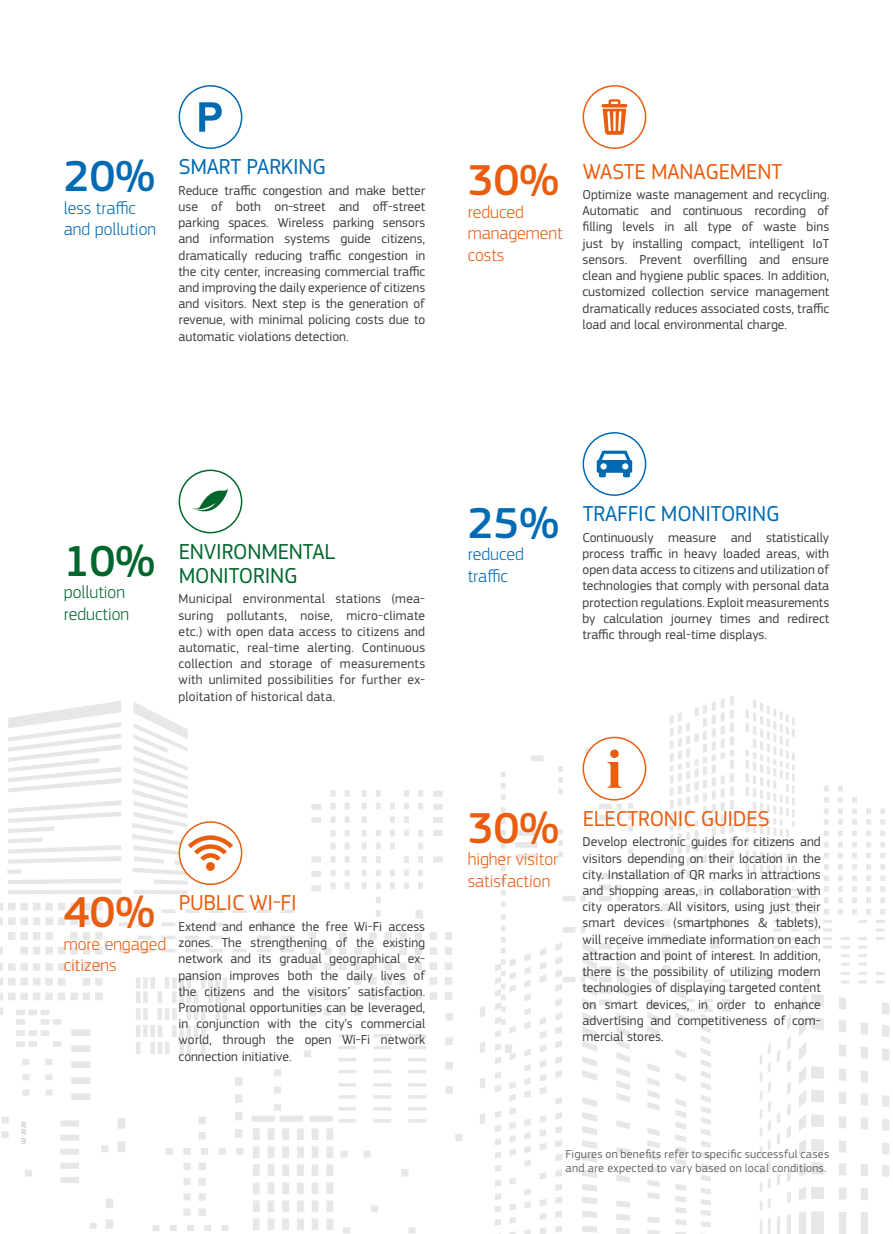
<style>
.page{position:relative;width:893px;height:1234px;background:#fff}
.page>*{position:absolute;margin:0;border:0;box-sizing:border-box;transform-origin:0 0}
.t1{font:500 45px "PF Square Sans Pro";color:#e95d0f}
.t2{font:500 45px "PF Square Sans Pro";color:#006ab3}
.t3{font:500 45px "PF Square Sans Pro";color:#00662c}
.t4{font:22.5px "PF Square Sans Pro";letter-spacing:-.01em;color:#e95d0f}
.t5{font:22.5px "PF Square Sans Pro";letter-spacing:-.01em;color:#006ab3}
.t6{font:22.5px/24px "PF Square Sans Pro";letter-spacing:-.01em;color:#00662c}
.t7{font:300 18px/21.6px "PF Square Sans Pro";color:#e95d0f}
.t8{font:300 18px/21.6px "PF Square Sans Pro";color:#006ab3}
.t9{font:300 18px/21.6px "PF Square Sans Pro";color:#00662c}
.t10{font:13.5px/16.2px "PF Square Sans Pro";color:#3e3d40;text-align:justify}
.t11{font:12px/14.4px "PF Square Sans Pro";letter-spacing:.02em;color:#646567}
.t12{font:6px "PF Square Sans Pro";color:#9c9e9f}
</style>
<div class="page">
<svg style="left:0;top:696px;width:889px;height:537px"></svg>
<div style="left:179px;top:469px;width:63px;height:64px;border:2px solid #00662c;border-radius:50%"></div>
<svg style="left:192px;top:489px;width:36px;height:23px"></svg>
<div style="left:179px;top:85px;width:63px;height:64px;border:2px solid #006ab3;border-radius:50%"></div>
<svg style="left:199px;top:102px;width:23px;height:30px"></svg>
<div style="left:179px;top:821px;width:63px;height:63px;background:#fff;border-radius:50%"></div>
<div style="left:179px;top:821px;width:63px;height:63px;border:2px solid #e95d0f;border-radius:50%"></div>
<svg style="left:188px;top:835px;width:45px;height:35px"></svg>
<div style="left:583px;top:85px;width:63px;height:64px;border:2px solid #e95d0f;border-radius:50%"></div>
<svg style="left:601px;top:99px;width:26px;height:36px"></svg>
<div style="left:583px;top:432px;width:63px;height:64px;border:2px solid #006ab3;border-radius:50%"></div>
<svg style="left:597px;top:450px;width:35px;height:27px"></svg>
<div style="left:583px;top:737px;width:63px;height:62px;background:#fff;border-radius:50%"></div>
<div style="left:583px;top:736px;width:63px;height:64px;border:2px solid #e95d0f;border-radius:50%"></div>
<svg style="left:607px;top:749px;width:14px;height:38px"></svg>
<h1 class="t2" style="left:64px;top:150px;width:93px">20%</h1>
<h3 class="t8" style="left:64px;top:197px;width:94px">less traffic and pollution</h3>
<h2 class="t5" style="left:179px;top:154px;width:149px">SMART PARKING</h2>
<p class="t10" style="left:179px;top:182px;width:248px">Reduce traffic congestion and make better use of both on-street and off-street parking spaces. Wireless parking sensors and information systems guide citizens, dramatically reducing traffic congestion in the city center, increasing commercial traffic and improving the daily experience of citizens and visitors. Next step is the generation of revenue, with minimal policing costs due to automatic violations detection.</p>
<h1 class="t1" style="left:468px;top:154px;width:93px">30%</h1>
<h3 class="t7" style="left:468px;top:201px;width:97px">reduced management costs</h3>
<h2 class="t4" style="left:583px;top:158px;width:201px">WASTE MANAGEMENT</h2>
<p class="t10" style="left:583px;top:186px;width:248px">Optimize waste management and recycling.<br>Automatic and continuous recording of filling levels in all type of waste bins just by installing compact, intelligent IoT sensors. Prevent overfilling and ensure clean and hygiene public spaces. In addition, customized collection service management dramatically reduces associated costs, traffic load and local environmental charge.</p>
<h1 class="t3" style="left:64px;top:534px;width:93px">10%</h1>
<h3 class="t9" style="left:64px;top:581px;width:67px">pollution reduction</h3>
<h2 class="t6" style="left:179px;top:539px;width:158px">ENVIRONMENTAL<br>MONITORING</h2>
<p class="t10" style="left:179px;top:590px;width:248px">Municipal environmental stations (mea&shy;suring pollutants, noise, micro-climate etc.) with open data access to citizens and automatic, real-time alerting. Continuous collection and storage of measurements with unlimited possibilities for further ex&shy;ploitation of historical data.</p>
<h1 class="t2" style="left:468px;top:497px;width:93px">25%</h1>
<h3 class="t8" style="left:468px;top:543px;width:58px">reduced traffic</h3>
<h2 class="t5" style="left:583px;top:500px;width:199px">TRAFFIC MONITORING</h2>
<p class="t10" style="left:583px;top:529px;width:248px">Continuously measure and statistically process traffic in heavy loaded areas, with open data access to citizens and utilization of technologies that comply with personal data protection regulations. Exploit measurements by calculation journey times and redirect traffic through real-time displays.</p>
<p class="t12" style="left:20px;top:1143px;width:24px;rotate:-90deg">02-2020</p>
<h1 class="t1" style="left:64px;top:886px;width:93px">40%</h1>
<h3 class="t7" style="left:64px;top:932px;width:104px">more engaged citizens</h3>
<h2 class="t4" style="left:179px;top:889px;width:120px">PUBLIC WI-FI</h2>
<p class="t10" style="left:179px;top:918px;width:248px">Extend and enhance the free Wi-Fi access zones. The strengthening of the existing network and its gradual geographical ex&shy;pansion improves both the daily lives of the citizens and the visitors’ satisfaction.<br>Promotional opportunities can be leveraged, in conjunction with the city’s commercial world, through the open Wi-Fi network connection initiative.</p>
<h1 class="t1" style="left:468px;top:801px;width:93px">30%</h1>
<h3 class="t7" style="left:468px;top:848px;width:92px">higher visitor satisfaction</h3>
<h2 class="t4" style="left:583px;top:805px;width:188px">ELECTRONIC GUIDES</h2>
<p class="t10" style="left:583px;top:833px;width:240px">Develop electronic guides for citizens and visitors depending on their location in the city. Installation of QR marks in attractions and shopping areas, in collaboration with city operators. All visitors, using just their smart devices (smartphones &amp; tablets), will receive immediate information on each attraction and point of interest. In addition, there is the possibility of utilizing modern technologies of displaying targeted content on smart devices, in order to enhance advertising and competitiveness of com&shy;mercial stores.</p>
<p class="t11" style="left:566px;top:1146px;width:265px">Figures on benefits refer to specific successful cases and are expected to vary based on local conditions.</p>
</div>
